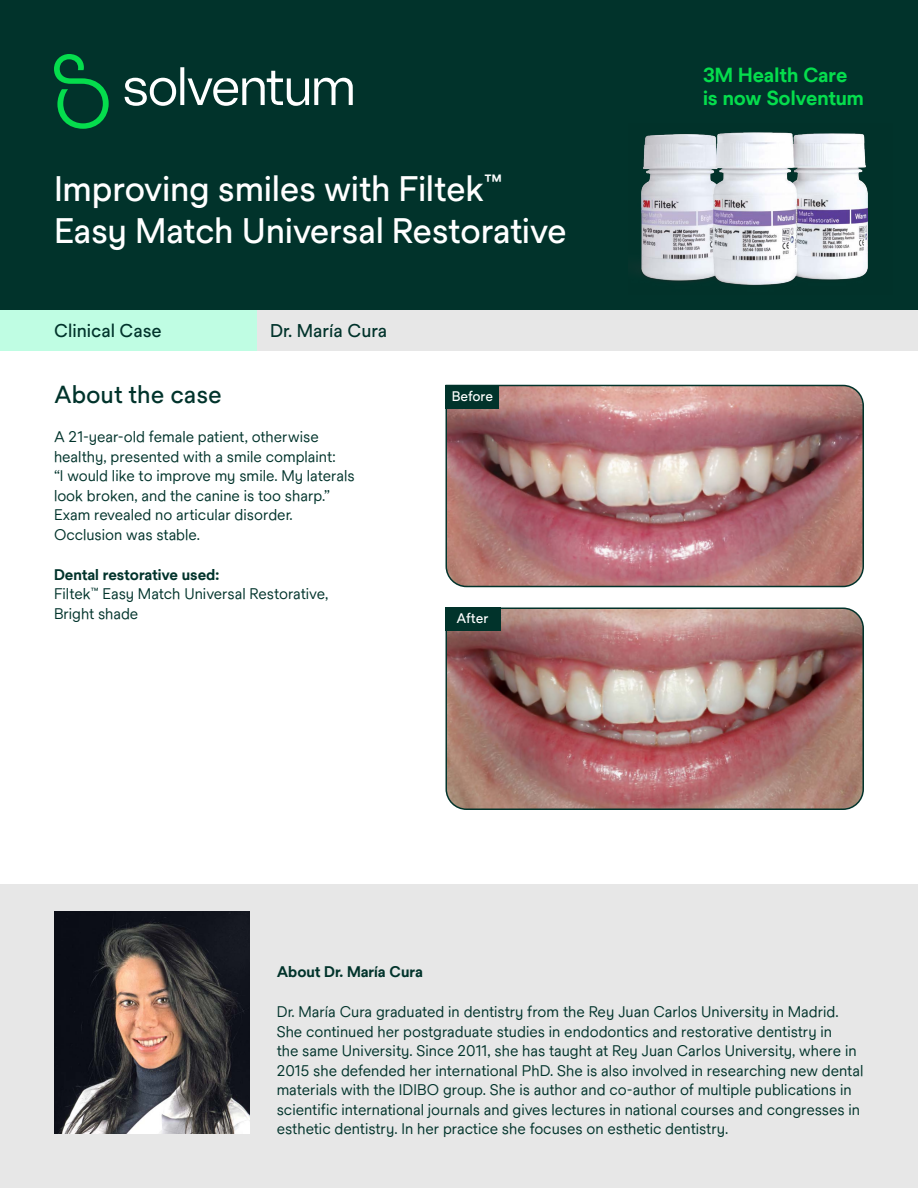
<style>
.page{position:relative;width:918px;height:1188px;background:#fff}
.page>*{position:absolute;margin:0;border:0;box-sizing:border-box;transform-origin:0 0}
.headline{font:500 34.5px/42px "Solve Pro";letter-spacing:-.01em;color:#fff}
.sub{font:500 24px "Solve Pro";color:#01332b}
.tagline{font:700 19.8px/23px "Solve Pro";color:#05dd4d}
.cover_bar_caption{font:500 18px "Solve Pro";color:#01332b}
.body{font:15px/19.5px "Solve Pro";color:#01332b}
.bio_subhead{font:700 15px "Solve Pro";letter-spacing:-.005em;color:#01332b}
.white_caption{font:500 13.5px "Solve Pro";color:#fff}
.s1{font-weight:700}
</style>
<div class="page">
<div style="left:0;top:0;width:918px;height:310px;background:#01332b"></div>
<svg style="left:54px;top:54px;width:55px;height:75px"></svg>
<svg style="left:125px;top:67px;width:228px;height:39px"></svg>
<img style="left:640px;top:132px;width:228px;height:153px">
<div style="left:0;top:310px;width:257px;height:41px;background:#bffde3"></div>
<div style="left:257px;top:310px;width:661px;height:41px;background:#e7e7e7"></div>
<div style="left:0;top:885px;width:918px;height:303px;background:#e7e7e7"></div>
<img style="left:445px;top:384px;width:419px;height:204px">
<div style="left:446px;top:385px;width:54px;height:23px;background:#01332b"></div>
<img style="left:445px;top:607px;width:419px;height:203px">
<div style="left:446px;top:608px;width:55px;height:23px;background:#01332b"></div>
<img style="left:54px;top:911px;width:196px;height:223px">
<h1 class="headline" style="left:54px;top:168px;width:514px">Improving smiles with Filtek<sup>™<br></sup>Easy Match Universal Restorative</h1>
<p class="cover_bar_caption" style="left:54px;top:321px;width:109px">Clinical Case</p>
<p class="cover_bar_caption" style="left:270px;top:321px;width:119px">Dr. María Cura</p>
<p class="sub" style="left:54px;top:380px;width:169px">About the case</p>
<p class="body" style="left:54px;top:427px;width:302px">A 21-year-old female patient, otherwise healthy, presented with a smile complaint:<br>“I would like to improve my smile. My laterals look broken, and the canine is too sharp.” Exam revealed no articular disorder.<br>Occlusion was stable.</p>
<p class="body" style="left:54px;top:565px;width:276px"><span class="s1">Dental restorative used:<br></span>Filtek<sup>™</sup> Easy Match Universal Restorative,<br>Bright shade</p>
<p class="white_caption" style="left:452px;top:389px;width:43px">Before</p>
<p class="white_caption" style="left:457px;top:611px;width:33px">After</p>
<p class="tagline" style="left:703px;top:64px;width:163px">3M Health Care is now Solventum</p>
<p class="bio_subhead" style="left:277px;top:963px;width:148px">About Dr. María Cura</p>
<p class="body" style="left:277px;top:1002px;width:588px">Dr. María Cura graduated in dentistry from the Rey Juan Carlos University in Madrid.<br>She continued her postgraduate studies in endodontics and restorative dentistry in<br>the same University. Since 2011, she has taught at Rey Juan Carlos University, where in 2015 she defended her international PhD. She is also involved in researching new dental materials with the IDIBO group. She is author and co-author of multiple publications in scientific international journals and gives lectures in national courses and congresses in esthetic dentistry. In her practice she focuses on esthetic dentistry.</p>
</div>
